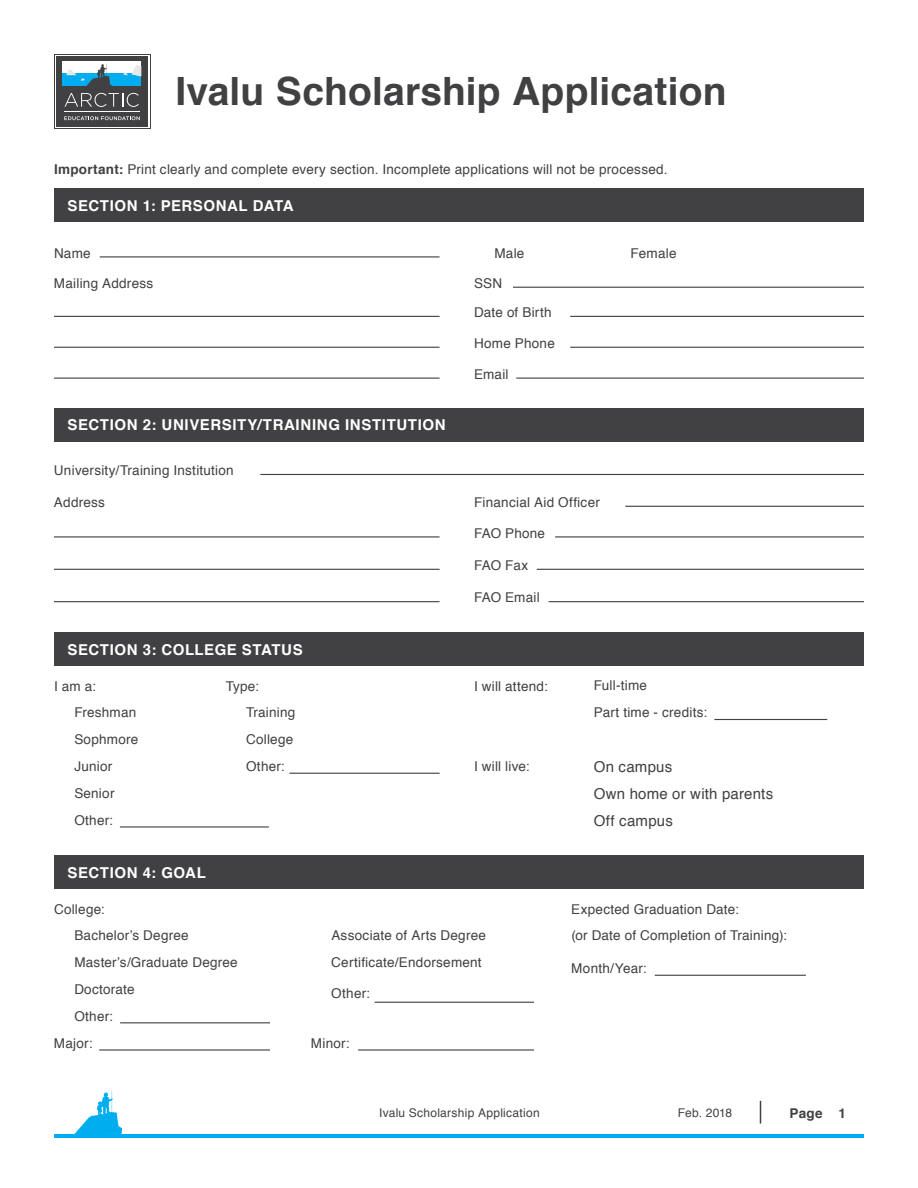
<style>
.page{position:relative;width:918px;height:1188px;background:#fff}
.page>*{position:absolute;margin:0;border:0;box-sizing:border-box;transform-origin:0 0}
.t1{font:700 39px "Helvetica";letter-spacing:.005em;color:#414042}
.t2{font:700 15px "Helvetica";letter-spacing:.04em;color:#fff}
.t3{font:15px/27px "Helvetica";letter-spacing:.015em;color:#414042}
.t4{font:13.5px "Helvetica";letter-spacing:.02em;color:#414042}
.t5{font:700 13.5px "Helvetica";color:#414042}
.t6{font:12px "Helvetica";letter-spacing:.025em;color:#414042}
.s1{font-weight:700}
</style>
<div class="page">
<svg style="left:75px;top:1090px;width:47px;height:44px"></svg>
<hr style="left:54px;top:1134px;width:810px;height:4px;background:#00aeef">
<svg style="left:760px;top:1101px;width:1px;height:23px"></svg>
<svg style="left:54px;top:54px;width:96px;height:75px"></svg>
<div style="left:55px;top:55px;width:94px;height:73px;background:#414042"></div>
<div style="left:63px;top:62px;width:78px;height:12px;background:#fff"></div>
<div style="left:63px;top:74px;width:78px;height:12px;background:#00aeef"></div>
<svg style="left:64px;top:116px;width:76px;height:4px"></svg>
<hr style="left:64px;top:111px;width:76px;height:1px;background:#fff">
<svg style="left:65px;top:63px;width:76px;height:44px"></svg>
<div style="left:54px;top:189px;width:810px;height:33px;background:#414042"></div>
<div style="left:54px;top:632px;width:810px;height:34px;background:#414042"></div>
<div style="left:54px;top:855px;width:810px;height:34px;background:#414042"></div>
<div style="left:54px;top:408px;width:810px;height:33px;background:#414042"></div>
<hr style="left:100px;top:256px;width:340px;height:1px;background:#414042">
<hr style="left:260px;top:474px;width:604px;height:1px;background:#414042">
<hr style="left:513px;top:287px;width:351px;height:1px;background:#414042">
<hr style="left:625px;top:506px;width:239px;height:1px;background:#414042">
<hr style="left:714px;top:719px;width:113px;height:1px;background:#414042">
<hr style="left:570px;top:316px;width:294px;height:1px;background:#414042">
<hr style="left:555px;top:536px;width:309px;height:1px;background:#414042">
<hr style="left:570px;top:347px;width:294px;height:1px;background:#414042">
<hr style="left:537px;top:569px;width:327px;height:1px;background:#414042">
<hr style="left:516px;top:378px;width:348px;height:1px;background:#414042">
<hr style="left:549px;top:601px;width:315px;height:1px;background:#414042">
<hr style="left:54px;top:316px;width:386px;height:1px;background:#414042">
<hr style="left:54px;top:536px;width:386px;height:1px;background:#414042">
<hr style="left:54px;top:347px;width:386px;height:1px;background:#414042">
<hr style="left:54px;top:569px;width:386px;height:1px;background:#414042">
<hr style="left:54px;top:378px;width:386px;height:1px;background:#414042">
<hr style="left:54px;top:601px;width:386px;height:1px;background:#414042">
<hr style="left:289px;top:773px;width:151px;height:1px;background:#414042">
<hr style="left:375px;top:1002px;width:159px;height:1px;background:#414042">
<hr style="left:99px;top:1049px;width:171px;height:2px;background:#414042">
<hr style="left:120px;top:1022px;width:150px;height:1px;background:#414042">
<hr style="left:655px;top:975px;width:151px;height:1px;background:#414042">
<hr style="left:120px;top:826px;width:149px;height:2px;background:#414042">
<hr style="left:358px;top:1049px;width:176px;height:2px;background:#414042">
<h1 class="t1" style="left:176px;top:60px;width:553px">Ivalu Scholarship Application</h1>
<p class="t4" style="left:54px;top:159px;width:615px"><span class="s1">Important:</span> Print clearly and complete every section. Incomplete applications will not be processed.</p>
<p class="t2" style="left:68px;top:194px;width:228px">SECTION 1: PERSONAL DATA</p>
<p class="t4" style="left:54px;top:242px;width:38px">Name</p>
<p class="t4" style="left:54px;top:273px;width:101px">Mailing Address</p>
<p class="t2" style="left:68px;top:413px;width:380px">SECTION 2: UNIVERSITY/TRAINING INSTITUTION</p>
<p class="t4" style="left:54px;top:460px;width:181px">University/Training Institution</p>
<p class="t4" style="left:54px;top:492px;width:53px">Address</p>
<p class="t2" style="left:68px;top:637px;width:237px">SECTION 3: COLLEGE STATUS</p>
<p class="t4" style="left:54px;top:676px;width:43px">I am a:</p>
<p class="t4" style="left:74px;top:702px;width:64px">Freshman</p>
<p class="t4" style="left:74px;top:729px;width:66px">Sophmore</p>
<p class="t4" style="left:74px;top:756px;width:39px">Junior</p>
<p class="t4" style="left:74px;top:782px;width:42px">Senior</p>
<p class="t4" style="left:74px;top:810px;width:40px">Other:</p>
<p class="t2" style="left:68px;top:860px;width:140px">SECTION 4: GOAL</p>
<p class="t4" style="left:54px;top:899px;width:52px">College:</p>
<p class="t4" style="left:226px;top:676px;width:35px">Type:</p>
<p class="t4" style="left:246px;top:702px;width:51px">Training</p>
<p class="t4" style="left:246px;top:729px;width:49px">College</p>
<p class="t4" style="left:246px;top:756px;width:40px">Other:</p>
<p class="t4" style="left:494px;top:242px;width:32px">Male</p>
<p class="t4" style="left:631px;top:242px;width:47px">Female</p>
<p class="t4" style="left:474px;top:273px;width:30px">SSN</p>
<p class="t4" style="left:474px;top:302px;width:79px">Date of Birth</p>
<p class="t4" style="left:474px;top:333px;width:82px">Home Phone</p>
<p class="t4" style="left:474px;top:364px;width:36px">Email</p>
<p class="t4" style="left:474px;top:492px;width:127px">Financial Aid Officer</p>
<p class="t4" style="left:474px;top:522px;width:73px">FAO Phone</p>
<p class="t4" style="left:474px;top:555px;width:56px">FAO Fax</p>
<p class="t4" style="left:474px;top:587px;width:67px">FAO Email</p>
<p class="t4" style="left:474px;top:676px;width:75px">I will attend:</p>
<p class="t4" style="left:474px;top:756px;width:57px">I will live:</p>
<p class="t4" style="left:594px;top:675px;width:55px">Full-time</p>
<p class="t4" style="left:594px;top:702px;width:115px">Part time - credits:</p>
<p class="t3" style="left:594px;top:754px;width:80px">On campus</p>
<p class="t3" style="left:594px;top:781px;width:181px">Own home or with parents<br>Off campus</p>
<p class="t4" style="left:571px;top:899px;width:169px">Expected Graduation Date:</p>
<p class="t4" style="left:74px;top:925px;width:116px">Bachelor’s Degree</p>
<p class="t4" style="left:331px;top:925px;width:156px">Associate of Arts Degree</p>
<p class="t4" style="left:571px;top:925px;width:217px">(or Date of Completion of Training):</p>
<p class="t4" style="left:74px;top:952px;width:165px">Master’s/Graduate Degree</p>
<p class="t4" style="left:331px;top:952px;width:152px">Certificate/Endorsement</p>
<p class="t4" style="left:571px;top:958px;width:77px">Month/Year:</p>
<p class="t4" style="left:74px;top:979px;width:62px">Doctorate</p>
<p class="t4" style="left:331px;top:983px;width:40px">Other:</p>
<p class="t4" style="left:74px;top:1005px;width:40px">Other:</p>
<p class="t4" style="left:54px;top:1033px;width:40px">Major:</p>
<p class="t4" style="left:311px;top:1033px;width:40px">Minor:</p>
<p class="t6" style="left:379px;top:1104px;width:162px">Ivalu Scholarship Application</p>
<p class="t6" style="left:678px;top:1104px;width:56px">Feb. 2018</p>
<p class="t5" style="left:790px;top:1102px;width:58px">Page 1</p>
</div>
